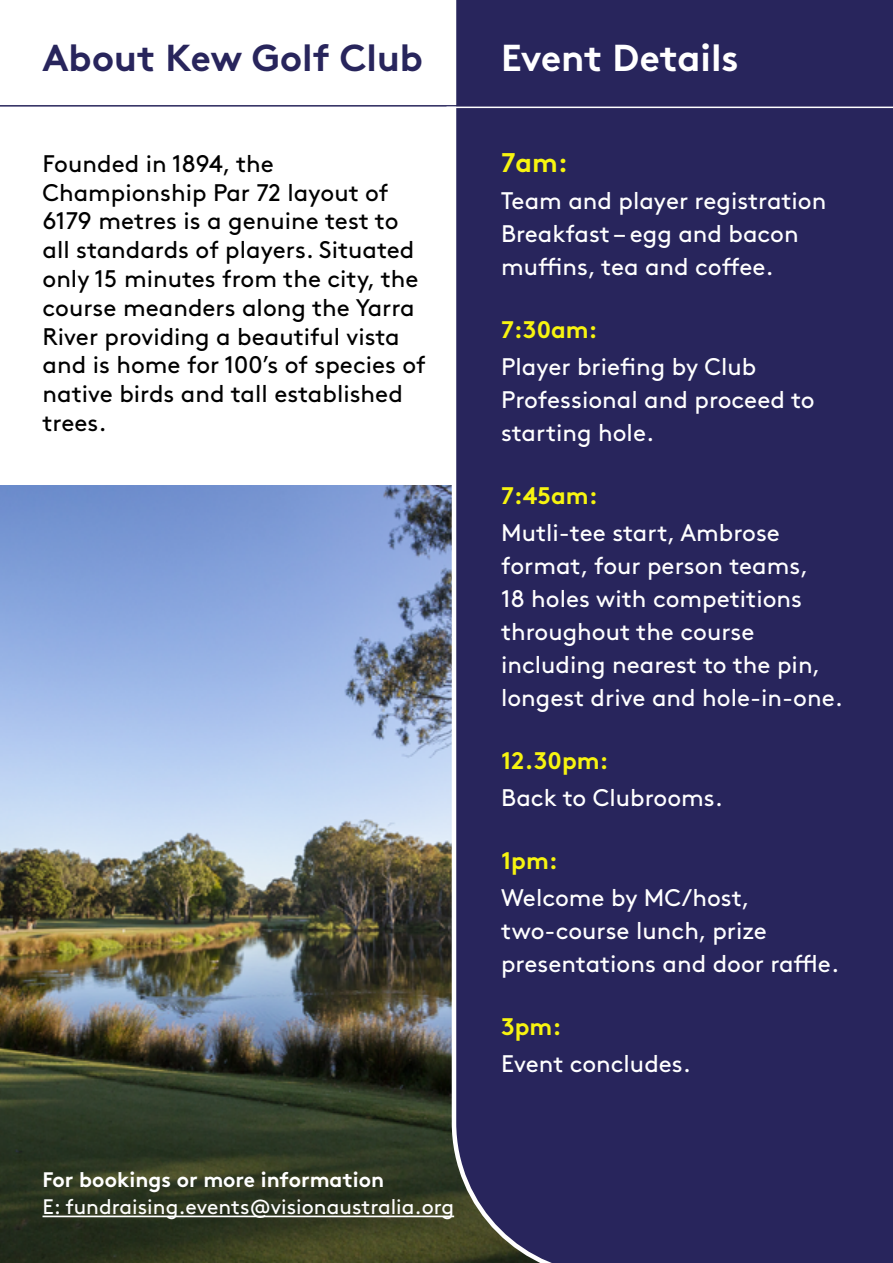
<style>
.page{position:relative;width:893px;height:1263px;background:#fff}
.page>*{position:absolute;margin:0;border:0;box-sizing:border-box;transform-origin:0 0}
.Sub_Heading{font:700 37.5px "Brown Pro";color:#28255c}
.t1{font:700 37.5px "Brown Pro";letter-spacing:-.005em;color:#fff}
.body_bold{font:700 27px "Brown Pro";color:#f7f410}
.body_white{font:24px/33px "Brown Pro";color:#fff}
.body_spacing_first_line{font:24px/28.8px "Brown Pro";color:#000}
.body_bold-2{font:700 24px "Brown Pro";color:#f7f410}
.Sub_Heading-2{font:21px/27px "Brown Pro";color:#fff}
.s1{font-weight:700}
</style>
<div class="page">
<img style="left:0;top:486px;width:449px;height:777px">
<div style="left:449px;top:0;width:444px;height:1263px;background:#28255c"></div>
<hr style="left:0;top:105px;width:482px;height:2px;background:#28255c">
<hr style="left:446px;top:107px;width:447px;height:1px;background:#fff">
<hr style="left:43px;top:1215px;width:411px;height:2px;background:#fff">
<p class="Sub_Heading" style="left:43px;top:27px;width:382px">About Kew Golf Club</p>
<p class="body_spacing_first_line" style="left:43px;top:147px;width:385px">Founded in 1894, the<br>Championship Par 72 layout of<br>6179 metres is a genuine test to all standards of players. Situated only 15 minutes from the city, the course meanders along the Yarra<br>River providing a beautiful vista and is home for 100’s of species of native birds and tall established trees.</p>
<p class="Sub_Heading-2" style="left:43px;top:1165px;width:413px"><span class="s1">For bookings or more information<br></span>E: fundraising.events@visionaustralia.org</p>
<p class="t1" style="left:501px;top:27px;width:239px">Event Details</p>
<p class="body_bold" style="left:501px;top:140px;width:68px">7am:</p>
<p class="body_white" style="left:501px;top:182px;width:327px">Team and player registration<br>Breakfast – egg and bacon muffins, tea and coffee.</p>
<p class="body_bold-2" style="left:501px;top:310px;width:98px">7:30am:</p>
<p class="body_white" style="left:501px;top:348px;width:315px">Player briefing by Club<br>Professional and proceed to starting hole.</p>
<p class="body_bold-2" style="left:501px;top:476px;width:98px">7:45am:</p>
<p class="body_white" style="left:501px;top:514px;width:343px">Mutli-tee start, Ambrose format, four person teams,<br>18 holes with competitions throughout the course including nearest to the pin, longest drive and hole-in-one.</p>
<p class="body_bold-2" style="left:501px;top:741px;width:109px">12.30pm:</p>
<p class="body_white" style="left:501px;top:779px;width:223px">Back to Clubrooms.</p>
<p class="body_bold-2" style="left:501px;top:841px;width:58px">1pm:</p>
<p class="body_white" style="left:501px;top:879px;width:340px">Welcome by MC/host, two-course lunch, prize presentations and door raffle.</p>
<p class="body_bold-2" style="left:501px;top:1007px;width:62px">3pm:</p>
<p class="body_white" style="left:501px;top:1045px;width:191px">Event concludes.</p>
</div>
